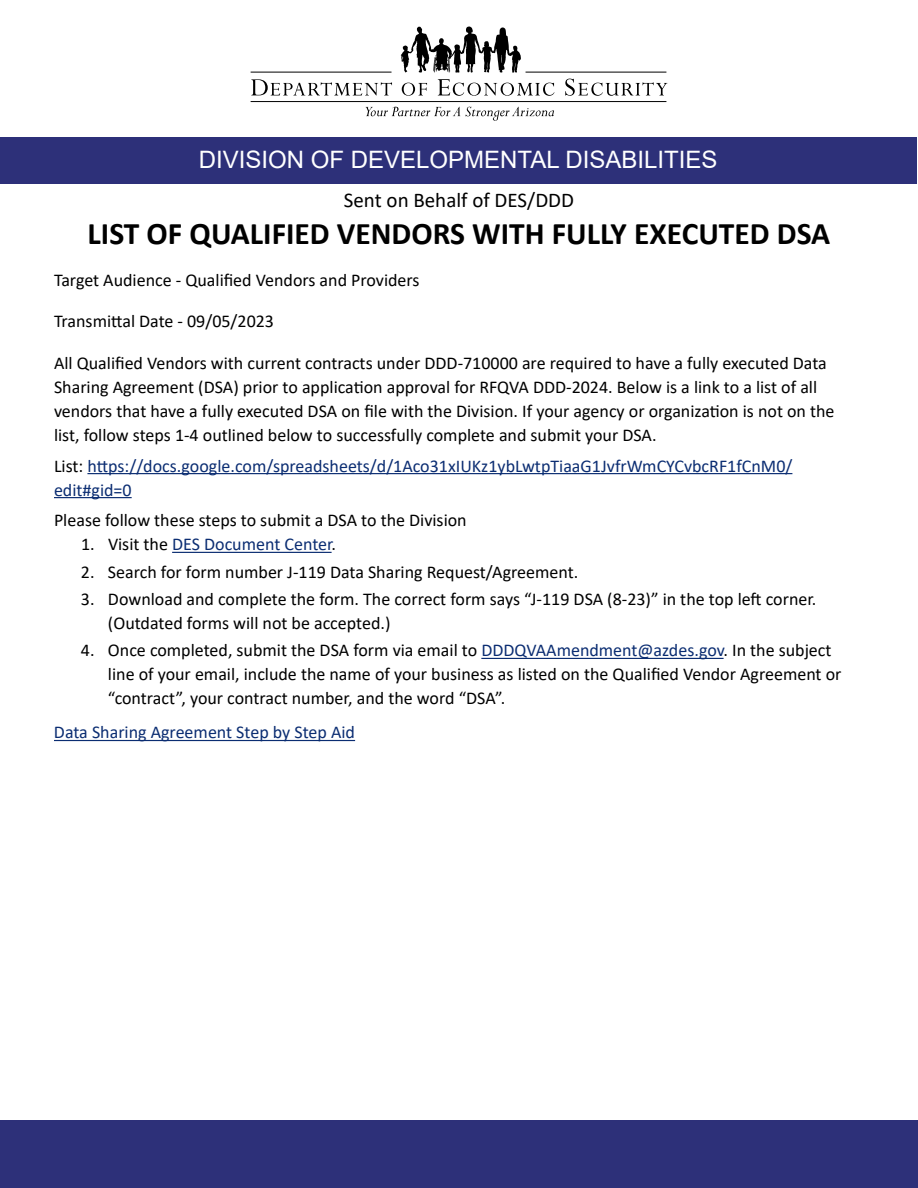
<style>
.page{position:relative;width:918px;height:1188px;background:#fff}
.page>*{position:absolute;margin:0;border:0;box-sizing:border-box;transform-origin:0 0}
.t1{font:700 31.5px "Calibri";color:#000}
.t2{font:24px "Arial";color:#fff}
.t3{font:21px "Calibri";color:#000}
.t4{font:18px/24px "Calibri";color:#000}
.t5{font:18px/24px "Calibri";color:#0b2d72}
.s1{color:#000}
.s2{color:#0b2d72}
</style>
<div class="page">
<div style="left:0;top:1120px;width:918px;height:68px;background:#2d3079"></div>
<div style="left:1px;top:138px;width:916px;height:46px;background:#2d3079"></div>
<svg style="left:251px;top:79px;width:141px;height:16px"></svg>
<svg style="left:366px;top:107px;width:188px;height:14px"></svg>
<svg style="left:401px;top:27px;width:120px;height:46px"></svg>
<svg style="left:402px;top:83px;width:25px;height:13px"></svg>
<svg style="left:438px;top:79px;width:116px;height:17px"></svg>
<svg style="left:565px;top:79px;width:102px;height:17px"></svg>
<hr style="left:251px;top:72px;width:141px;height:1px;background:#000">
<hr style="left:526px;top:72px;width:140px;height:1px;background:#000">
<hr style="left:251px;top:101px;width:415px;height:1px;background:#000">
<hr style="left:87px;top:473px;width:705px;height:1px;background:#0b2d72">
<hr style="left:54px;top:497px;width:78px;height:1px;background:#0b2d72">
<hr style="left:172px;top:552px;width:160px;height:1px;background:#0b2d72">
<hr style="left:481px;top:658px;width:243px;height:1px;background:#0b2d72">
<hr style="left:54px;top:740px;width:301px;height:1px;background:#0b2d72">
<h2 class="t2" style="left:199px;top:143px;width:520px">DIVISION OF DEVELOPMENTAL DISABILITIES</h2>
<p class="t3" style="left:344px;top:185px;width:232px">Sent on Behalf of DES/DDD</p>
<h1 class="t1" style="left:88px;top:212px;width:744px">LIST OF QUALIFIED VENDORS WITH FULLY EXECUTED DSA</h1>
<p class="t4" style="left:54px;top:267px;width:367px">Target Audience - Qualified Vendors and Providers</p>
<p class="t4" style="left:54px;top:309px;width:222px">Transmittal Date - 09/05/2023</p>
<p class="t4" style="left:54px;top:350px;width:782px">All Qualified Vendors with current contracts under DDD-710000 are required to have a fully executed Data Sharing Agreement (DSA) prior to application approval for RFQVA DDD-2024. Below is a link to a list of all vendors that have a fully executed DSA on file with the Division. If your agency or organization is not on the list, follow steps 1-4 outlined below to successfully complete and submit your DSA.</p>
<p class="t5" style="left:54px;top:453px;width:740px"><span class="s1">List:</span> https://docs.google.com/spreadsheets/d/1Aco31xIUKz1ybLwtpTiaaG1JvfrWmCYCvbcRF1fCnM0/ edit#gid=0</p>
<p class="t4" style="left:54px;top:508px;width:414px">Please follow these steps to submit a DSA to the Division</p>
<p class="t5" style="left:81px;top:532px;width:257px"><span class="s1">1. Visit the</span> DES Document Center<span class="s1">.</span></p>
<p class="t4" style="left:81px;top:559px;width:499px">2. Search for form number J-119 Data Sharing Request/Agreement.</p>
<p class="t4" style="left:108px;top:587px;width:710px;text-indent:-27px">3. Download and complete the form. The correct form says “J-119 DSA (8-23)” in the top left corner. (Outdated forms will not be accepted.)</p>
<p class="t4" style="left:108px;top:638px;width:735px;text-indent:-27px">4. Once completed, submit the DSA form via email to <span class="s2">DDDQVAAmendment@azdes.gov</span>. In the subject line of your email, include the name of your business as listed on the Qualified Vendor Agreement or “contract”, your contract number, and the word “DSA”.</p>
<p class="t5" style="left:54px;top:720px;width:303px">Data Sharing Agreement Step by Step Aid</p>
</div>
